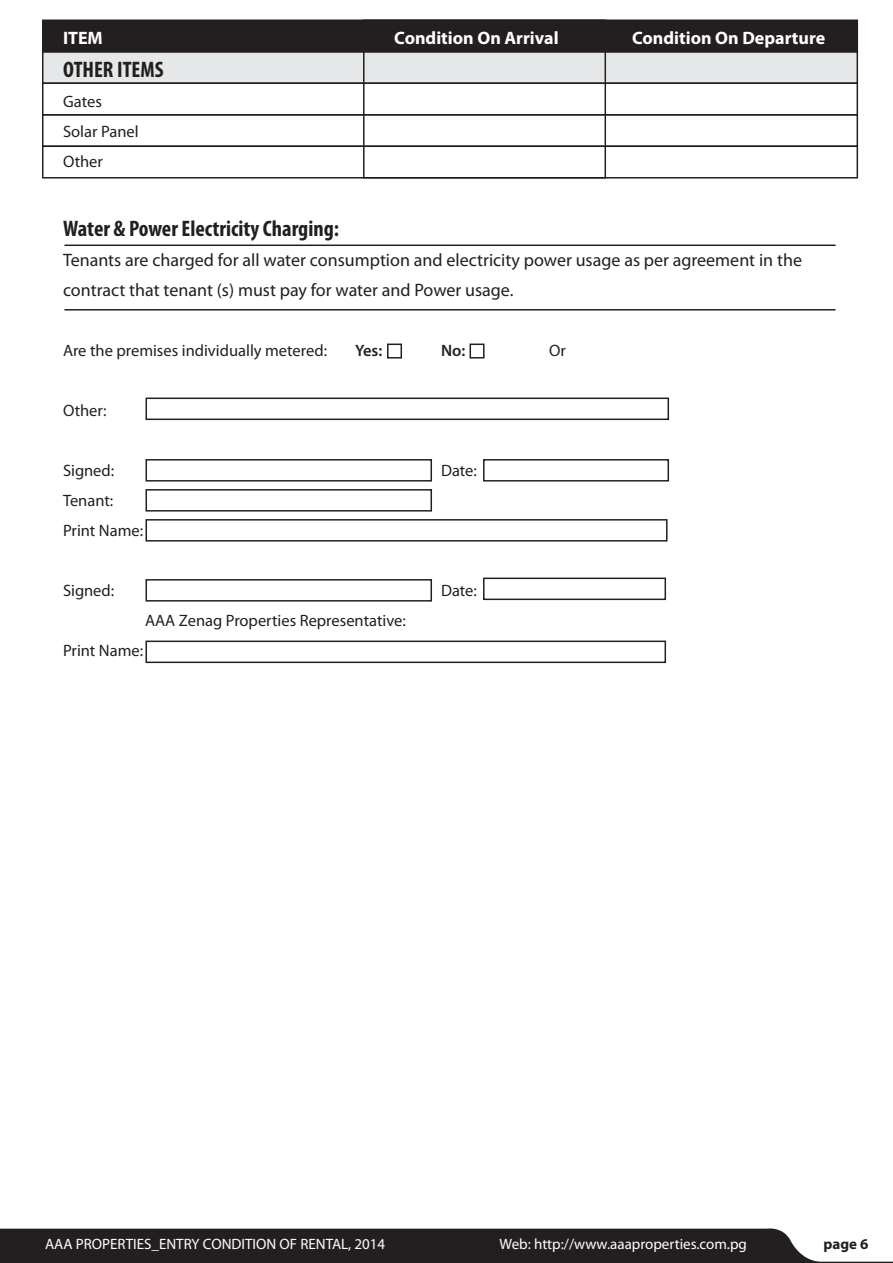
<style>
.page{position:relative;width:893px;height:1263px;background:#fff}
.page>*{position:absolute;margin:0;border:0;box-sizing:border-box;transform-origin:0 0}
.t1{font:700 condensed 22.5px "Myriad Pro";color:#231f20}
.t2{font:18px/30px "Myriad Pro";color:#231f20}
.t3{font:700 18px "Myriad Pro";color:#fff}
.t4{font:16.5px/30px "Myriad Pro";color:#231f20}
.t5{font:600 16.5px "Myriad Pro";color:#231f20}
.t6{font:15px "Myriad Pro";color:#fff}
.t7{font:700 15px "Myriad Pro";color:#231f20}
</style>
<div class="page">
<svg style="left:0;top:1228px;width:893px;height:35px;background:#3e3a3b"></svg>
<div style="left:42px;top:51px;width:816px;height:33px;background:#e6e7e8;border:2px solid #231f20"></div>
<div style="left:42px;top:20px;width:816px;height:32px;background:#231f20"></div>
<div style="left:42px;top:82px;width:816px;height:34px;border:2px solid #231f20"></div>
<div style="left:42px;top:114px;width:816px;height:33px;border:2px solid #231f20"></div>
<div style="left:42px;top:146px;width:816px;height:32px;border:2px solid #231f20"></div>
<div style="left:363px;top:20px;width:243px;height:158px;border:2px solid #231f20"></div>
<hr style="left:64px;top:245px;width:772px;height:1px;background:#231f20">
<hr style="left:64px;top:309px;width:772px;height:2px;background:#231f20">
<div style="left:146px;top:459px;width:286px;height:23px;border:2px solid #231f20"></div>
<div style="left:146px;top:489px;width:286px;height:23px;border:2px solid #231f20"></div>
<div style="left:146px;top:579px;width:286px;height:23px;border:2px solid #231f20"></div>
<div style="left:146px;top:519px;width:522px;height:23px;border:2px solid #231f20"></div>
<div style="left:146px;top:640px;width:520px;height:23px;border:2px solid #231f20"></div>
<div style="left:146px;top:398px;width:523px;height:22px;border:2px solid #231f20"></div>
<div style="left:483px;top:459px;width:186px;height:23px;border:2px solid #231f20"></div>
<div style="left:483px;top:578px;width:183px;height:22px;border:2px solid #231f20"></div>
<div style="left:387px;top:344px;width:15px;height:14px;border:2px solid #231f20"></div>
<div style="left:470px;top:344px;width:14px;height:14px;border:2px solid #231f20"></div>
<p class="t3" style="left:63px;top:26px;width:41px">ITEM</p>
<p class="t3" style="left:394px;top:26px;width:166px">Condition On Arrival</p>
<p class="t3" style="left:632px;top:26px;width:195px">Condition On Departure</p>
<p class="t1" style="left:63px;top:55px;width:102px">OTHER ITEMS</p>
<p class="t4" style="left:63px;top:86px;width:77px">Gates<br>Solar Panel<br>Other</p>
<p class="t1" style="left:63px;top:214px;width:277px">Water &amp; Power Electricity Charging:</p>
<p class="t2" style="left:63px;top:244px;width:740px">Tenants are charged for all water consumption and electricity power usage as per agreement in the contract that tenant (s) must pay for water and Power usage.</p>
<p class="t4" style="left:63px;top:335px;width:266px">Are the premises individually metered:</p>
<p class="t5" style="left:355px;top:340px;width:29px">Yes:</p>
<p class="t5" style="left:441px;top:340px;width:26px">No:</p>
<p class="t4" style="left:549px;top:335px;width:18px">Or</p>
<p class="t4" style="left:63px;top:395px;width:45px">Other:</p>
<p class="t4" style="left:63px;top:455px;width:53px">Signed:</p>
<p class="t4" style="left:441px;top:455px;width:37px">Date:</p>
<p class="t4" style="left:63px;top:485px;width:82px">Tenant:<br>Print Name:</p>
<p class="t4" style="left:63px;top:575px;width:53px">Signed:</p>
<p class="t4" style="left:441px;top:575px;width:37px">Date:</p>
<p class="t4" style="left:145px;top:605px;width:262px">AAA Zenag Properties Representative:</p>
<p class="t4" style="left:63px;top:635px;width:82px">Print Name:</p>
<p class="t6" style="left:45px;top:1235px;width:342px">AAA PROPERTIES_ENTRY CONDITION OF RENTAL, 2014</p>
<p class="t6" style="left:500px;top:1235px;width:249px">Web: http://www.aaaproperties.com.pg</p>
<p class="t7" style="left:824px;top:1234px;width:46px">page 6</p>
</div>
